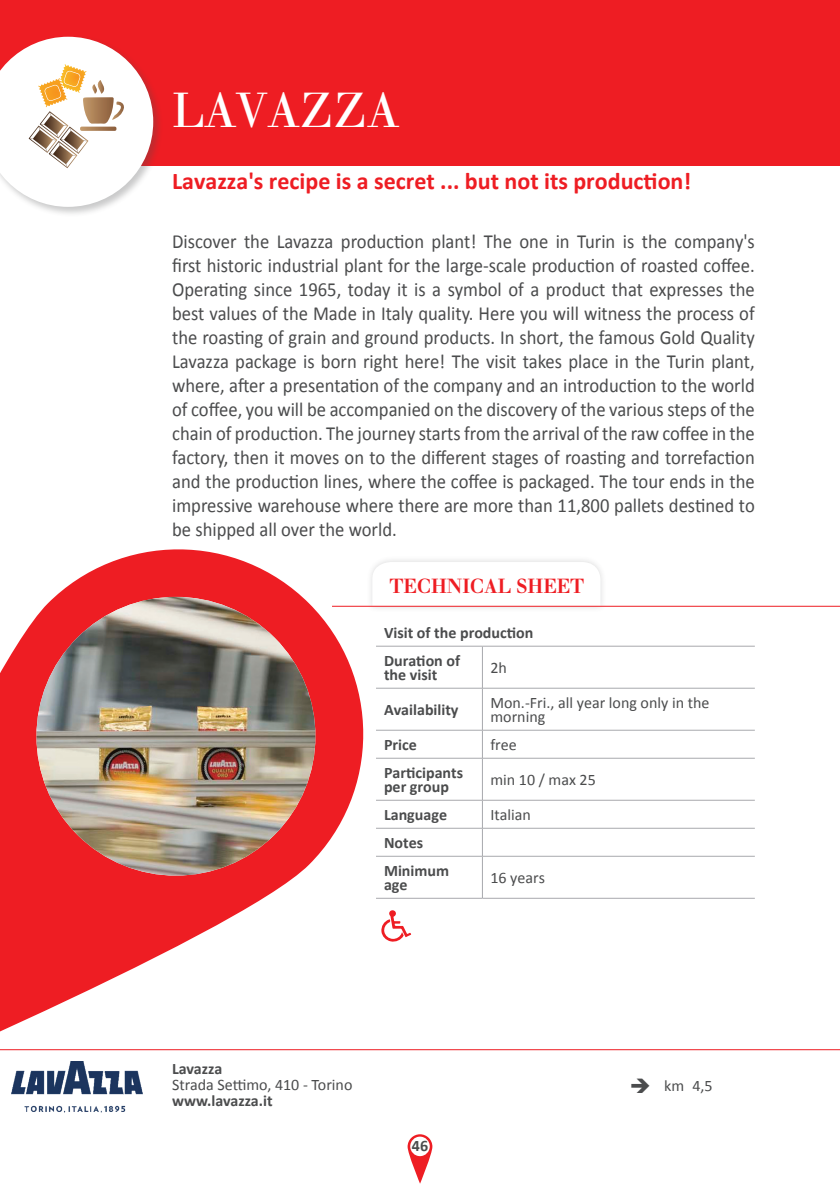
<style>
.page{position:relative;width:840px;height:1191px;background:#fff}
.page>*{position:absolute;margin:0;border:0;box-sizing:border-box;transform-origin:0 0}
.t1{font:48px "Walbaum Std";color:#fff}
.t2{font:700 24px "Calibri";color:#ee1d23}
.t3{font:20px/24px "Calibri";color:#4b4c4d;text-align:justify;scale:.93 1}
.t4{font:700 20px "Walbaum Std";color:#ee1d23;scale:.93 1}
.t5{font:700 16px/28px "Calibri";color:#4b4c4d}
.t6{font:16px/14px "Calibri";color:#4b4c4d}
</style>
<div class="page">
<div style="left:366px;top:556px;width:240px;height:56px;background:#4b4c4d;opacity:.2"></div>
<svg style="left:381px;top:605px;width:219px;height:1px"></svg>
<div style="left:0;top:0;width:839px;height:165px;background:#ee1d23"></div>
<div style="left:0;top:34px;width:164px;height:183px;background:#4b4c4d;opacity:.3"></div>
<hr style="left:332px;top:606px;width:507px;height:1px;background:#ee1d23">
<hr style="left:0;top:1049px;width:839px;height:1px;background:#ee1d23">
<svg style="left:381px;top:910px;width:30px;height:32px"></svg>
<svg style="left:0;top:549px;width:381px;height:564px"></svg>
<svg style="left:23px;top:583px;width:306px;height:14px;fill:#ee1d23"></svg>
<img style="left:23px;top:597px;width:306px;height:292px">
<svg style="left:0;top:37px;width:153px;height:170px"></svg>
<img style="left:11px;top:1061px;width:131px;height:51px">
<svg style="left:407px;top:1134px;width:25px;height:49px"></svg>
<div style="left:410px;top:1136px;width:19px;height:20px;background:#fff;border-radius:50%"></div>
<hr style="left:376px;top:646px;width:106px;height:1px;background:#a8a9ad">
<hr style="left:482px;top:646px;width:272px;height:1px;background:#a8a9ad">
<hr style="left:482px;top:646px;width:1px;height:42px;background:#a8a9ad">
<hr style="left:376px;top:688px;width:106px;height:1px;background:#a8a9ad">
<hr style="left:482px;top:688px;width:272px;height:1px;background:#a8a9ad">
<hr style="left:482px;top:688px;width:1px;height:42px;background:#a8a9ad">
<hr style="left:376px;top:730px;width:106px;height:1px;background:#a8a9ad">
<hr style="left:482px;top:730px;width:272px;height:1px;background:#a8a9ad">
<svg style="left:482px;top:730px;width:1px;height:28px"></svg>
<hr style="left:376px;top:758px;width:106px;height:1px;background:#a8a9ad">
<hr style="left:482px;top:758px;width:272px;height:1px;background:#a8a9ad">
<hr style="left:482px;top:758px;width:1px;height:42px;background:#a8a9ad">
<hr style="left:376px;top:800px;width:106px;height:1px;background:#a8a9ad">
<hr style="left:482px;top:800px;width:272px;height:1px;background:#a8a9ad">
<hr style="left:376px;top:828px;width:106px;height:1px;background:#a8a9ad">
<hr style="left:482px;top:828px;width:272px;height:1px;background:#a8a9ad">
<svg style="left:482px;top:800px;width:1px;height:56px"></svg>
<hr style="left:376px;top:856px;width:106px;height:1px;background:#a8a9ad">
<hr style="left:482px;top:856px;width:272px;height:1px;background:#a8a9ad">
<hr style="left:482px;top:856px;width:1px;height:42px;background:#a8a9ad">
<hr style="left:376px;top:898px;width:106px;height:1px;background:#a8a9ad">
<hr style="left:482px;top:898px;width:272px;height:1px;background:#a8a9ad">
<h1 class="t1" style="left:172px;top:81px;width:228px">LAVAZZA</h1>
<p class="t2" style="left:172px;top:166px;width:520px">Lavazza's recipe is a secret ... but not its production!</p>
<p class="t3" style="left:172px;top:229px;width:627px">Discover the Lavazza production plant! The one in Turin is the company's first historic industrial plant for the large-scale production of roasted coffee.<br>Operating since 1965, today it is a symbol of a product that expresses the best values of the Made in Italy quality. Here you will witness the process of the roasting of grain and ground products. In short, the famous Gold Quality Lavazza package is born right here! The visit takes place in the Turin plant, where, after a presentation of the company and an introduction to the world of coffee, you will be accompanied on the discovery of the various steps of the chain of production. The journey starts from the arrival of the raw coffee in the factory, then it moves on to the different stages of roasting and torrefaction and the production lines, where the coffee is packaged. The tour ends in the impressive warehouse where there are more than 11,800 pallets destined to be shipped all over the world.</p>
<p class="t4" style="left:389px;top:574px;width:211px">TECHNICAL SHEET</p>
<p class="t5" style="left:384px;top:619px;width:151px">Visit of the production<br>Duration of</p>
<p class="t5" style="left:384px;top:661px;width:55px">the visit</p>
<p class="t6" style="left:490px;top:661px;width:18px">2h</p>
<p class="t5" style="left:384px;top:696px;width:76px">Availability</p>
<p class="t6" style="left:490px;top:696px;width:220px">Mon.-Fri., all year long only in the morning</p>
<p class="t5" style="left:384px;top:731px;width:34px">Price</p>
<p class="t6" style="left:490px;top:738px;width:28px">free</p>
<p class="t5" style="left:384px;top:766px;width:81px;line-height:14px">Participants per group</p>
<p class="t6" style="left:490px;top:773px;width:107px">min 10 / max 25</p>
<p class="t5" style="left:384px;top:801px;width:64px">Language</p>
<p class="t6" style="left:490px;top:808px;width:42px">Italian</p>
<p class="t5" style="left:384px;top:829px;width:67px">Notes<br>Minimum</p>
<p class="t5" style="left:384px;top:871px;width:25px">age</p>
<p class="t6" style="left:490px;top:871px;width:56px">16 years</p>
<p class="t5" style="left:172px;top:1054px;width:52px">Lavazza</p>
<p class="t6" style="left:172px;top:1077px;width:182px">Strada Settimo, 410 - Torino</p>
<p class="t5" style="left:172px;top:1086px;width:102px">www.lavazza.it</p>
<p class="t5" style="left:411px;top:1131px;width:18px">46</p>
<p class="t6" style="left:629px;top:1078px;width:84px">➔ km 4,5</p>
</div>
